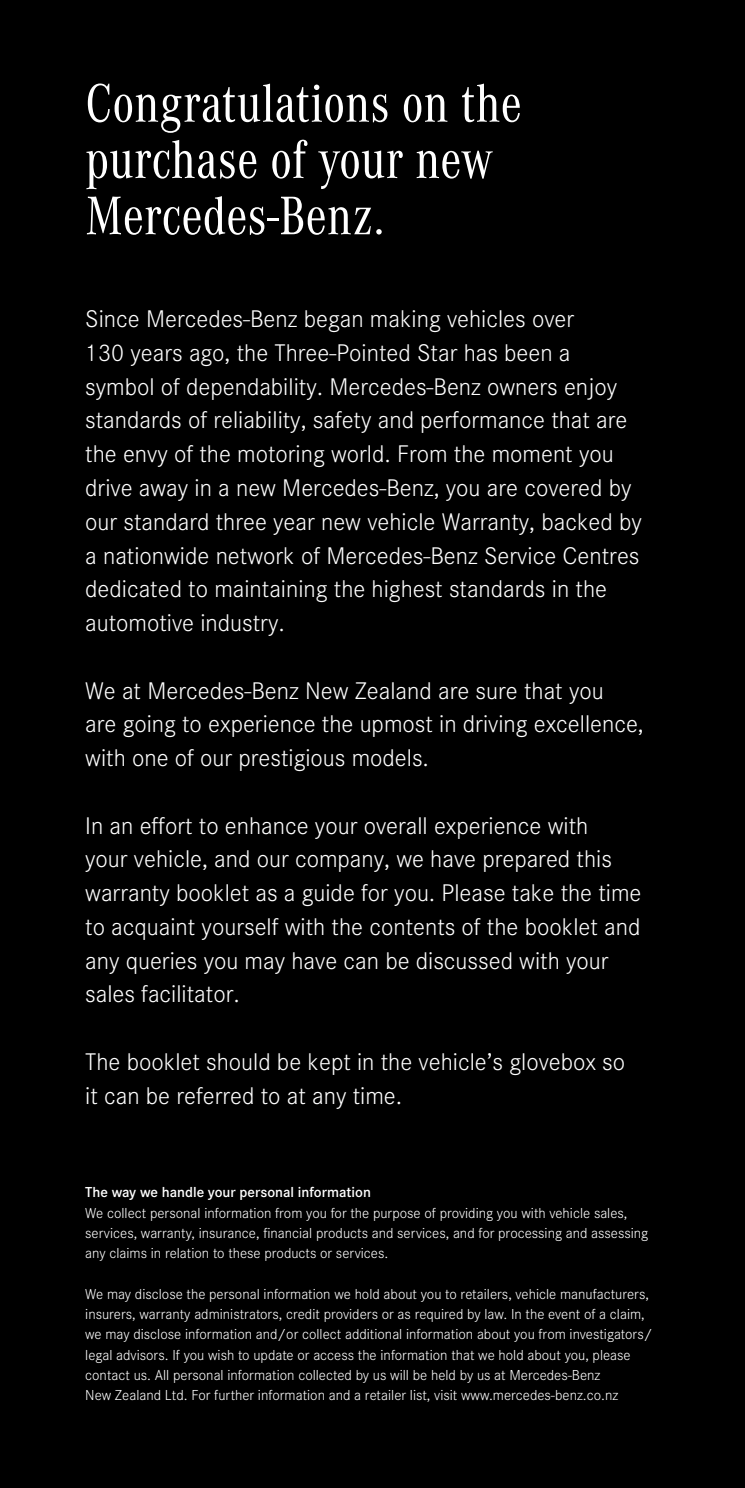
<style>
.page{position:relative;width:745px;height:1488px;background:#fff}
.page>*{position:absolute;margin:0;border:0;box-sizing:border-box;transform-origin:0 0}
.t1{font:56.25px/56.2px "Corporate A Con";color:#fff}
.t2{font:300 25px/33.8px "Corporate S Pro";color:#fff}
.t3{font:300 15px/20.2px "Corporate S Pro";color:#fff}
.t4{font:600 15px "Corporate S Pro";color:#fff}
</style>
<div class="page">
<hr style="left:744px;top:0;width:1px;height:1487px;background:#000">
<div style="left:0;top:0;width:744px;height:1487px;background:#000"></div>
<h1 class="t1" style="left:85px;top:74px;width:438px">Congratulations on the purchase of your new<br>Mercedes-Benz.</h1>
<p class="t2" style="left:85px;top:300px;width:558px">Since Mercedes-Benz began making vehicles over<br>130 years ago, the Three-Pointed Star has been a symbol of dependability. Mercedes-Benz owners enjoy standards of reliability, safety and performance that are the envy of the motoring world. From the moment you drive away in a new Mercedes-Benz, you are covered by our standard three year new vehicle Warranty, backed by a nationwide network of Mercedes-Benz Service Centres dedicated to maintaining the highest standards in the automotive industry.</p>
<p class="t2" style="left:85px;top:672px;width:560px">We at Mercedes-Benz New Zealand are sure that you<br>are going to experience the upmost in driving excellence, with one of our prestigious models.</p>
<p class="t2" style="left:85px;top:807px;width:558px">In an effort to enhance your overall experience with<br>your vehicle, and our company, we have prepared this warranty booklet as a guide for you. Please take the time to acquaint yourself with the contents of the booklet and any queries you may have can be discussed with your sales facilitator.</p>
<p class="t2" style="left:85px;top:1043px;width:541px">The booklet should be kept in the vehicle’s glovebox so it can be referred to at any time.</p>
<p class="t4" style="left:85px;top:1181px;width:287px">The way we handle your personal information</p>
<p class="t3" style="left:85px;top:1201px;width:564px">We collect personal information from you for the purpose of providing you with vehicle sales, services, warranty, insurance, financial products and services, and for processing and assessing any claims in relation to these products or services.</p>
<p class="t3" style="left:85px;top:1282px;width:568px">We may disclose the personal information we hold about you to retailers, vehicle manufacturers, insurers, warranty administrators, credit providers or as required by law. In the event of a claim, we may disclose information and/or collect additional information about you from investigators/ legal advisors. If you wish to update or access the information that we hold about you, please contact us. All personal information collected by us will be held by us at Mercedes-Benz<br>New Zealand Ltd. For further information and a retailer list, visit www.mercedes-benz.co.nz</p>
</div>
